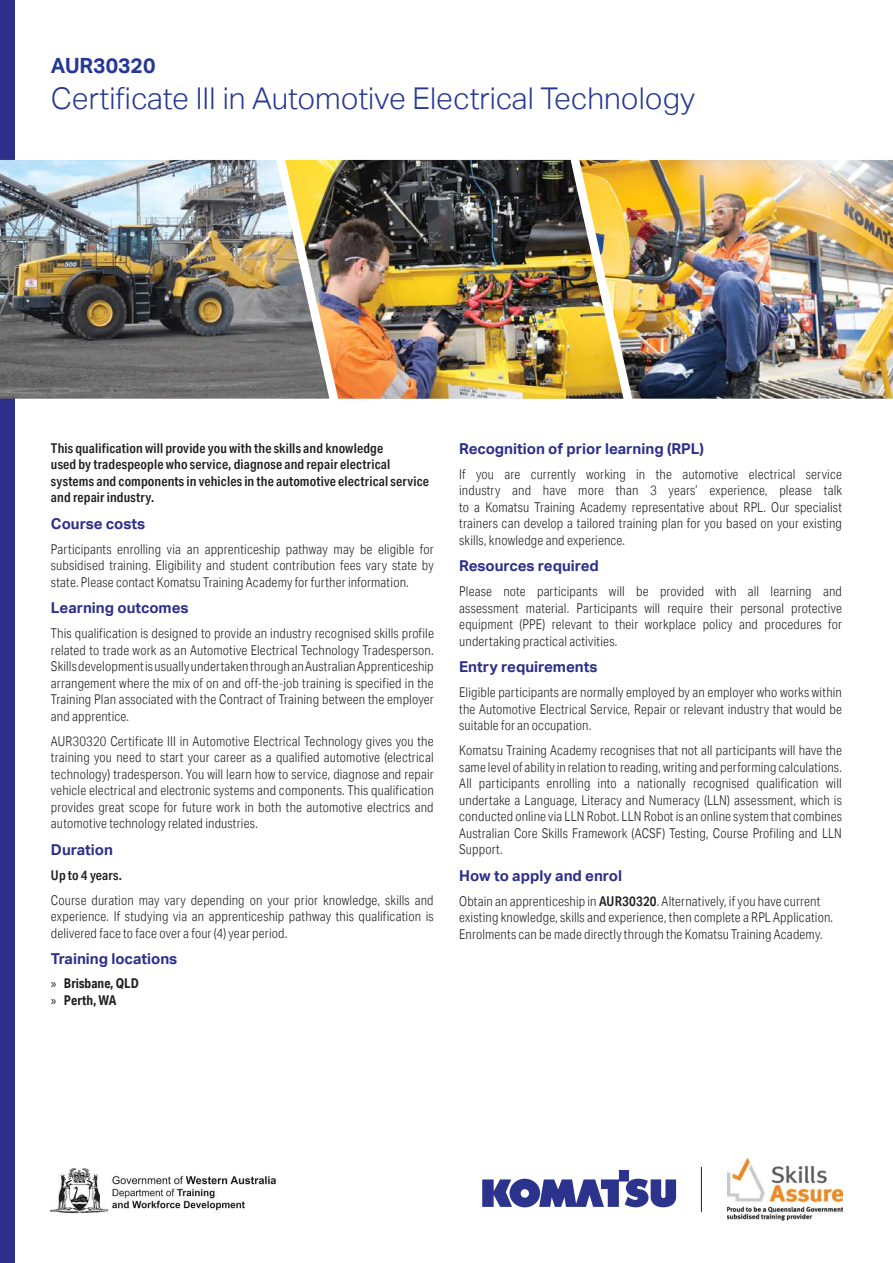
<style>
.page{position:relative;width:893px;height:1263px;background:#fff}
.page>*{position:absolute;margin:0;border:0;box-sizing:border-box;transform-origin:0 0}
.t1{font:300 30px "Aktiv Grotesk";color:#273894}
.t2{font:700 21px "Aktiv Grotesk";color:#273894}
.t3{font:700 15px "Aktiv Grotesk";color:#2d2f8a}
.t4{font:300 13.5px/16.5px "Aktiv Grotesk Cd";letter-spacing:.01em;color:#231f20;text-align:justify}
.t5{font:600 13.5px/16.5px "Aktiv Grotesk Cd";letter-spacing:.015em;color:#231f20}
.t6{font:700 13.5px/17.5px "Aktiv Grotesk Cd";letter-spacing:.005em;color:#231f20}
.s1{font-family:"Myriad Pro";font-weight:400}
.s2{font-weight:600}
</style>
<div class="page">
<div style="left:0;top:0;width:15px;height:1263px;background:#2d2f8a"></div>
<img style="left:0;top:160px;width:285px;height:239px">
<img style="left:285px;top:160px;width:294px;height:239px">
<img style="left:579px;top:160px;width:314px;height:239px">
<img style="left:727px;top:1158px;width:115px;height:62px">
<hr style="left:701px;top:1167px;width:1px;height:45px;background:#231f20">
<img style="left:51px;top:1169px;width:225px;height:45px">
<svg style="left:482px;top:1170px;width:194px;height:37px"></svg>
<h2 class="t2" style="left:51px;top:51px;width:106px">AUR30320</h2>
<h1 class="t1" style="left:51px;top:78px;width:645px">Certificate III in Automotive Electrical Technology</h1>
<p class="t5" style="left:51px;top:440px;width:379px">This qualification will provide you with the skills and knowledge<br>used by tradespeople who service, diagnose and repair electrical systems and components in vehicles in the automotive electrical service and repair industry.</p>
<p class="t3" style="left:51px;top:513px;width:96px">Course costs</p>
<p class="t4" style="left:51px;top:540px;width:384px">Participants enrolling via an apprenticeship pathway may be eligible for subsidised training. Eligibility and student contribution fees vary state by state. Please contact Komatsu Training Academy for further information.</p>
<p class="t3" style="left:51px;top:598px;width:139px">Learning outcomes</p>
<p class="t4" style="left:51px;top:625px;width:384px">This qualification is designed to provide an industry recognised skills profile related to trade work as an Automotive Electrical Technology Tradesperson.<br>Skills development is usually undertaken through an Australian Apprenticeship arrangement where the mix of on and off-the-job training is specified in the Training Plan associated with the Contract of Training between the employer and apprentice.</p>
<p class="t4" style="left:51px;top:732px;width:384px">AUR30320 Certificate III in Automotive Electrical Technology gives you the training you need to start your career as a qualified automotive (electrical technology) tradesperson. You will learn how to service, diagnose and repair vehicle electrical and electronic systems and components. This qualification provides great scope for future work in both the automotive electrics and automotive technology related industries.</p>
<p class="t3" style="left:51px;top:839px;width:63px">Duration</p>
<p class="t5" style="left:51px;top:867px;width:73px">Up to 4 years.</p>
<p class="t4" style="left:51px;top:891px;width:384px">Course duration may vary depending on your prior knowledge, skills and experience. If studying via an apprenticeship pathway this qualification is delivered face to face over a four (4) year period.</p>
<p class="t3" style="left:51px;top:949px;width:128px">Training locations</p>
<p class="t6" style="left:51px;top:974px;width:89px"><span class="s1">»</span> Brisbane, QLD <span class="s1">»</span> Perth, WA</p>
<p class="t3" style="left:459px;top:438px;width:246px">Recognition of prior learning (RPL)</p>
<p class="t4" style="left:459px;top:465px;width:384px">If you are currently working in the automotive electrical service industry and have more than 3 years’ experience, please talk to a Komatsu Training Academy representative about RPL. Our specialist trainers can develop a tailored training plan for you based on your existing skills, knowledge and experience.</p>
<p class="t3" style="left:459px;top:556px;width:141px">Resources required</p>
<p class="t4" style="left:459px;top:583px;width:384px">Please note participants will be provided with all learning and assessment material. Participants will require their personal protective equipment (PPE) relevant to their workplace policy and procedures for undertaking practical activities.</p>
<p class="t3" style="left:459px;top:657px;width:140px">Entry requirements</p>
<p class="t4" style="left:459px;top:684px;width:384px">Eligible participants are normally employed by an employer who works within the Automotive Electrical Service, Repair or relevant industry that would be suitable for an occupation.</p>
<p class="t4" style="left:459px;top:742px;width:384px">Komatsu Training Academy recognises that not all participants will have the same level of ability in relation to reading, writing and performing calculations.<br>All participants enrolling into a nationally recognised qualification will undertake a Language, Literacy and Numeracy (LLN) assessment, which is conducted online via LLN Robot. LLN Robot is an online system that combines Australian Core Skills Framework (ACSF) Testing, Course Profiling and LLN Support.</p>
<p class="t3" style="left:459px;top:865px;width:164px">How to apply and enrol</p>
<p class="t4" style="left:459px;top:892px;width:375px;text-align:left">Obtain an apprenticeship in <span class="s2">AUR30320</span>. Alternatively, if you have current existing knowledge, skills and experience, then complete a RPL Application.<br>Enrolments can be made directly through the Komatsu Training Academy.</p>
</div>
